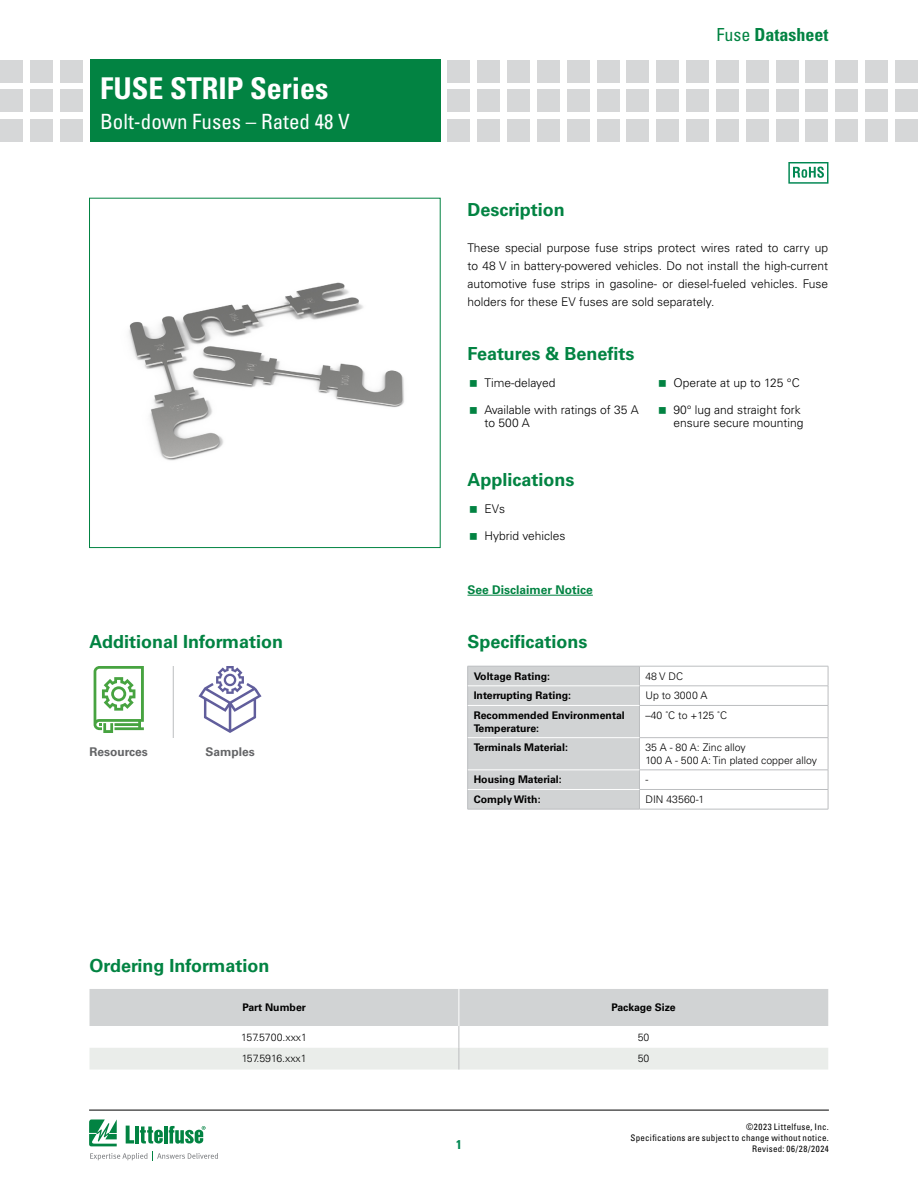
<style>
.page{position:relative;width:918px;height:1188px;background:#fff}
.page>*{position:absolute;margin:0;border:0;box-sizing:border-box;transform-origin:0 0}
.t1{font:700 condensed 30px "Univers LT Std";color:#fff}
.t2{font:condensed 21px "Univers LT Std";color:#fff}
.t3{font:700 18px "Univers LT Std";color:#028342}
.t4{font:700 condensed 18px "Univers LT Std";color:#028342}
.t5{font:700 condensed 12.75px "Univers LT Std";color:#008752}
.t6{font:300 12px/18px "Univers LT Std";color:#000}
.t7{font:700 12px "Univers LT Std";color:#028342}
.t8{font:700 12px "Univers LT Std";color:#636466}
.t9{font:700 10.5px/12.6px "Univers LT Std";color:#000}
.t10{font:300 10.5px/12.6px "Univers LT Std";color:#000}
.t11{font:condensed 9px/10.8px "Univers LT Std";letter-spacing:.03em;color:#000;text-align:right}
.s1{font-weight:400}
</style>
<div class="page">
<div style="left:90px;top:60px;width:351px;height:82px;background:#028342"></div>
<div style="left:60px;top:60px;width:23px;height:23px;background:#d6d7d8"></div>
<div style="left:60px;top:90px;width:23px;height:22px;background:#d6d7d8"></div>
<div style="left:60px;top:119px;width:23px;height:23px;background:#d6d7d8"></div>
<div style="left:30px;top:60px;width:23px;height:23px;background:#d6d7d8"></div>
<div style="left:30px;top:90px;width:23px;height:22px;background:#d6d7d8"></div>
<div style="left:30px;top:119px;width:23px;height:23px;background:#d6d7d8"></div>
<div style="left:0;top:60px;width:23px;height:23px;background:#d6d7d8"></div>
<div style="left:0;top:90px;width:23px;height:22px;background:#d6d7d8"></div>
<div style="left:0;top:119px;width:23px;height:23px;background:#d6d7d8"></div>
<div style="left:448px;top:60px;width:22px;height:23px;background:#d6d7d8"></div>
<div style="left:448px;top:90px;width:22px;height:22px;background:#d6d7d8"></div>
<div style="left:448px;top:119px;width:22px;height:23px;background:#d6d7d8"></div>
<div style="left:477px;top:60px;width:23px;height:23px;background:#d6d7d8"></div>
<div style="left:477px;top:90px;width:23px;height:22px;background:#d6d7d8"></div>
<div style="left:477px;top:119px;width:23px;height:23px;background:#d6d7d8"></div>
<div style="left:507px;top:60px;width:23px;height:23px;background:#d6d7d8"></div>
<div style="left:507px;top:90px;width:23px;height:22px;background:#d6d7d8"></div>
<div style="left:507px;top:119px;width:23px;height:23px;background:#d6d7d8"></div>
<div style="left:537px;top:60px;width:23px;height:23px;background:#d6d7d8"></div>
<div style="left:537px;top:90px;width:23px;height:22px;background:#d6d7d8"></div>
<div style="left:537px;top:119px;width:23px;height:23px;background:#d6d7d8"></div>
<div style="left:567px;top:60px;width:23px;height:23px;background:#d6d7d8"></div>
<div style="left:567px;top:90px;width:23px;height:22px;background:#d6d7d8"></div>
<div style="left:567px;top:119px;width:23px;height:23px;background:#d6d7d8"></div>
<div style="left:597px;top:60px;width:23px;height:23px;background:#d6d7d8"></div>
<div style="left:597px;top:90px;width:23px;height:22px;background:#d6d7d8"></div>
<div style="left:597px;top:119px;width:23px;height:23px;background:#d6d7d8"></div>
<div style="left:627px;top:60px;width:22px;height:23px;background:#d6d7d8"></div>
<div style="left:627px;top:90px;width:22px;height:22px;background:#d6d7d8"></div>
<div style="left:627px;top:119px;width:22px;height:23px;background:#d6d7d8"></div>
<div style="left:656px;top:60px;width:23px;height:23px;background:#d6d7d8"></div>
<div style="left:656px;top:90px;width:23px;height:22px;background:#d6d7d8"></div>
<div style="left:656px;top:119px;width:23px;height:23px;background:#d6d7d8"></div>
<div style="left:686px;top:60px;width:23px;height:23px;background:#d6d7d8"></div>
<div style="left:686px;top:90px;width:23px;height:22px;background:#d6d7d8"></div>
<div style="left:686px;top:119px;width:23px;height:23px;background:#d6d7d8"></div>
<div style="left:716px;top:60px;width:23px;height:23px;background:#d6d7d8"></div>
<div style="left:716px;top:90px;width:23px;height:22px;background:#d6d7d8"></div>
<div style="left:716px;top:119px;width:23px;height:23px;background:#d6d7d8"></div>
<div style="left:746px;top:60px;width:23px;height:23px;background:#d6d7d8"></div>
<div style="left:746px;top:90px;width:23px;height:22px;background:#d6d7d8"></div>
<div style="left:746px;top:119px;width:23px;height:23px;background:#d6d7d8"></div>
<div style="left:805px;top:60px;width:23px;height:23px;background:#d6d7d8"></div>
<div style="left:805px;top:90px;width:23px;height:22px;background:#d6d7d8"></div>
<div style="left:805px;top:119px;width:23px;height:23px;background:#d6d7d8"></div>
<div style="left:776px;top:60px;width:22px;height:23px;background:#d6d7d8"></div>
<div style="left:776px;top:90px;width:22px;height:22px;background:#d6d7d8"></div>
<div style="left:776px;top:119px;width:22px;height:23px;background:#d6d7d8"></div>
<div style="left:835px;top:60px;width:23px;height:23px;background:#d6d7d8"></div>
<div style="left:835px;top:90px;width:23px;height:22px;background:#d6d7d8"></div>
<div style="left:835px;top:119px;width:23px;height:23px;background:#d6d7d8"></div>
<div style="left:865px;top:60px;width:23px;height:23px;background:#d6d7d8"></div>
<div style="left:865px;top:90px;width:23px;height:22px;background:#d6d7d8"></div>
<div style="left:865px;top:119px;width:23px;height:23px;background:#d6d7d8"></div>
<div style="left:895px;top:60px;width:23px;height:23px;background:#d6d7d8"></div>
<div style="left:895px;top:90px;width:23px;height:22px;background:#d6d7d8"></div>
<div style="left:895px;top:119px;width:23px;height:23px;background:#d6d7d8"></div>
<hr style="left:89px;top:1110px;width:740px;height:1px;background:#000">
<svg style="left:89px;top:1119px;width:28px;height:27px"></svg>
<hr style="left:164px;top:1126px;width:3px;height:18px;background:#028342">
<svg style="left:169px;top:1126px;width:37px;height:18px"></svg>
<svg style="left:126px;top:1126px;width:37px;height:18px"></svg>
<svg style="left:90px;top:1152px;width:128px;height:9px"></svg>
<hr style="left:468px;top:595px;width:125px;height:1px;background:#028342">
<svg style="left:94px;top:666px;width:50px;height:67px"></svg>
<hr style="left:639px;top:666px;width:189px;height:1px;background:#bcbec0">
<hr style="left:639px;top:686px;width:189px;height:1px;background:#bcbec0">
<svg style="left:828px;top:666px;width:1px;height:39px"></svg>
<hr style="left:639px;top:705px;width:189px;height:1px;background:#bcbec0">
<hr style="left:828px;top:706px;width:1px;height:31px;background:#bcbec0">
<hr style="left:639px;top:737px;width:189px;height:1px;background:#bcbec0">
<hr style="left:828px;top:738px;width:1px;height:32px;background:#bcbec0">
<hr style="left:639px;top:770px;width:189px;height:1px;background:#bcbec0">
<hr style="left:639px;top:789px;width:189px;height:1px;background:#bcbec0">
<div style="left:467px;top:666px;width:173px;height:143px;background:#d1d3d4"></div>
<svg style="left:828px;top:770px;width:1px;height:39px"></svg>
<hr style="left:468px;top:809px;width:171px;height:1px;background:#bcbec0">
<hr style="left:639px;top:809px;width:189px;height:1px;background:#bcbec0">
<hr style="left:468px;top:686px;width:171px;height:1px;background:#fff">
<hr style="left:468px;top:705px;width:171px;height:1px;background:#fff">
<hr style="left:468px;top:737px;width:171px;height:1px;background:#fff">
<hr style="left:468px;top:770px;width:171px;height:1px;background:#fff">
<hr style="left:468px;top:789px;width:171px;height:1px;background:#fff">
<svg style="left:90px;top:989px;width:738px;height:81px"></svg>
<hr style="left:459px;top:989px;width:1px;height:37px;background:#fff">
<svg style="left:788px;top:162px;width:40px;height:22px"></svg>
<div style="left:89px;top:198px;width:351px;height:350px;border:1px solid #028342"></div>
<hr style="left:173px;top:666px;width:1px;height:72px;background:#bcbec0">
<svg style="left:199px;top:666px;width:63px;height:67px"></svg>
<img style="left:129px;top:282px;width:275px;height:179px">
<h1 class="t1" style="left:100px;top:70px;width:230px">FUSE STRIP Series</h1>
<h2 class="t2" style="left:100px;top:108px;width:251px">Bolt-down Fuses – Rated 48 V</h2>
<h3 class="t4" style="left:717px;top:24px;width:113px"><span class="s1">Fuse</span> Datasheet</h3>
<h3 class="t3" style="left:468px;top:199px;width:99px">Description</h3>
<p class="t6" style="left:468px;top:239px;width:362px;text-align:justify">These special purpose fuse strips protect wires rated to carry up to 48 V in battery-powered vehicles. Do not install the high-current automotive fuse strips in gasoline- or diesel-fueled vehicles. Fuse holders for these EV fuses are sold separately.</p>
<h3 class="t3" style="left:468px;top:343px;width:168px">Features &amp; Benefits</h3>
<p class="t6" style="left:485px;top:373px;width:72px">Time-delayed</p>
<p class="t6" style="left:485px;top:403px;width:156px;line-height:13.5px">Available with ratings of 35 A to 500 A</p>
<h3 class="t3" style="left:468px;top:469px;width:109px">Applications</h3>
<p class="t6" style="left:485px;top:500px;width:22px">EVs</p>
<p class="t6" style="left:485px;top:527px;width:83px">Hybrid vehicles</p>
<p class="t7" style="left:468px;top:583px;width:127px">See Disclaimer Notice</p>
<p class="t6" style="left:674px;top:373px;width:128px">Operate at up to 125 °C</p>
<p class="t6" style="left:674px;top:403px;width:132px;line-height:13.5px">90° lug and straight fork ensure secure mounting</p>
<h3 class="t3" style="left:90px;top:631px;width:195px">Additional Information</h3>
<h3 class="t3" style="left:468px;top:631px;width:122px">Specifications</h3>
<p class="t8" style="left:90px;top:745px;width:60px">Resources</p>
<p class="t8" style="left:205px;top:745px;width:51px">Samples</p>
<h3 class="t3" style="left:90px;top:955px;width:181px">Ordering Information</h3>
<p class="t9" style="left:474px;top:670px;width:78px">Voltage Rating:</p>
<p class="t10" style="left:645px;top:670px;width:39px">48 V DC</p>
<p class="t9" style="left:474px;top:690px;width:99px">Interrupting Rating:</p>
<p class="t10" style="left:645px;top:689px;width:64px">Up to 3000 A</p>
<p class="t9" style="left:474px;top:709px;width:153px">Recommended Environmental<br>Temperature:</p>
<p class="t10" style="left:645px;top:709px;width:83px">–40 ˚C to +125 ˚C</p>
<p class="t9" style="left:474px;top:741px;width:96px">Terminals Material:</p>
<p class="t10" style="left:645px;top:741px;width:173px">35 A - 80 A: Zinc alloy<br>100 A - 500 A: Tin plated copper alloy</p>
<p class="t9" style="left:474px;top:774px;width:90px">Housing Material:</p>
<p class="t10" style="left:645px;top:773px;width:4px">-</p>
<p class="t9" style="left:474px;top:793px;width:68px">Comply With:</p>
<p class="t10" style="left:645px;top:793px;width:60px">DIN 43560-1</p>
<p class="t9" style="left:242px;top:1001px;width:65px">Part Number</p>
<p class="t9" style="left:611px;top:1001px;width:66px">Package Size</p>
<p class="t10" style="left:241px;top:1031px;width:67px">157.5700.xxx1</p>
<p class="t10" style="left:638px;top:1031px;width:13px">50</p>
<p class="t10" style="left:242px;top:1052px;width:67px">157.5916.xxx1</p>
<p class="t10" style="left:638px;top:1052px;width:13px">50</p>
<p class="t5" style="left:456px;top:1137px;width:7px">1</p>
<p class="t11" style="left:631px;top:1121px;width:200px">©2023 Littelfuse, Inc.<br>Specifications are subject to change without notice.<br>Revised: 06/28/2024</p>
</div>
